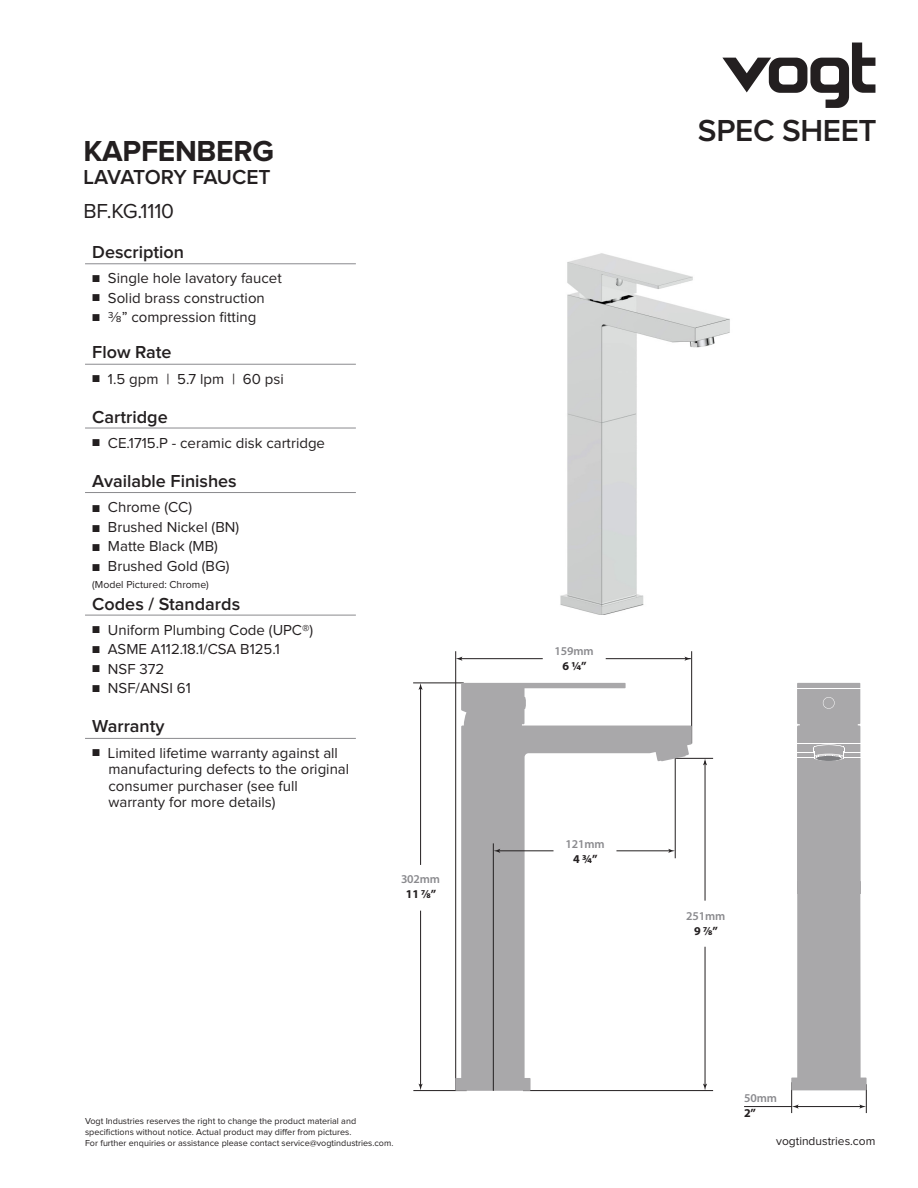
<style>
.page{position:relative;width:918px;height:1188px;background:#fff}
.page>*{position:absolute;margin:0;border:0;box-sizing:border-box;transform-origin:0 0}
.t1{font:600 31.5px "Proxima Nova";letter-spacing:-.01em;color:#231f20}
.t2{font:700 30px "Proxima Nova";letter-spacing:-.01em;color:#231f20}
.t3{font:600 21px "Proxima Nova";letter-spacing:-.02em;color:#231f20}
.t4{font:21px "Proxima Nova";letter-spacing:-.01em;color:#231f20}
.t5{font:600 18px "Proxima Nova";color:#231f20}
.t6{font:15px "Proxima Nova";color:#231f20}
.t7{font:600 12px "Myriad Pro";letter-spacing:-.01em;color:#8a8a8e}
.t8{font:700 12px "Myriad Pro";color:#231f20}
.t9{font:12px "Proxima Nova";color:#231f20}
.t10{font:10.5px "Proxima Nova";color:#231f20}
.t11{font:9px "Proxima Nova";color:#231f20}
.s1{font-size:12px}
</style>
<div class="page">
<hr style="left:523px;top:1090px;width:190px;height:1px;background:#231f20">
<hr style="left:675px;top:758px;width:38px;height:1px;background:#231f20">
<hr style="left:413px;top:1090px;width:54px;height:1px;background:#231f20">
<hr style="left:455px;top:651px;width:1px;height:440px;background:#231f20">
<hr style="left:413px;top:683px;width:51px;height:1px;background:#231f20">
<hr style="left:691px;top:651px;width:1px;height:92px;background:#231f20">
<svg style="left:455px;top:683px;width:237px;height:408px"></svg>
<hr style="left:459px;top:658px;width:84px;height:1px;background:#231f20">
<hr style="left:606px;top:658px;width:85px;height:1px;background:#231f20">
<hr style="left:744px;top:1106px;width:48px;height:1px;background:#231f20">
<svg style="left:791px;top:683px;width:76px;height:430px"></svg>
<hr style="left:705px;top:761px;width:1px;height:140px;background:#231f20">
<hr style="left:493px;top:843px;width:1px;height:248px;background:#231f20">
<hr style="left:616px;top:851px;width:54px;height:1px;background:#231f20">
<hr style="left:498px;top:851px;width:56px;height:1px;background:#231f20">
<hr style="left:705px;top:947px;width:1px;height:139px;background:#231f20">
<svg style="left:456px;top:657px;width:6px;height:4px"></svg>
<svg style="left:685px;top:657px;width:6px;height:4px"></svg>
<svg style="left:419px;top:683px;width:4px;height:7px"></svg>
<svg style="left:494px;top:849px;width:6px;height:4px"></svg>
<svg style="left:668px;top:849px;width:7px;height:4px"></svg>
<svg style="left:419px;top:1084px;width:4px;height:6px"></svg>
<svg style="left:703px;top:1084px;width:4px;height:6px"></svg>
<svg style="left:703px;top:759px;width:4px;height:6px"></svg>
<hr style="left:420px;top:911px;width:1px;height:174px;background:#231f20">
<hr style="left:420px;top:686px;width:1px;height:179px;background:#231f20">
<svg style="left:722px;top:43px;width:153px;height:65px"></svg>
<hr style="left:85px;top:263px;width:271px;height:1px;background:#8a8a8e">
<hr style="left:85px;top:364px;width:271px;height:1px;background:#8a8a8e">
<hr style="left:85px;top:428px;width:271px;height:1px;background:#8a8a8e">
<hr style="left:85px;top:492px;width:271px;height:1px;background:#8a8a8e">
<hr style="left:85px;top:615px;width:271px;height:1px;background:#8a8a8e">
<hr style="left:85px;top:738px;width:271px;height:1px;background:#8a8a8e">
<img style="left:560px;top:253px;width:170px;height:362px">
<p class="t2" style="left:84px;top:138px;width:192px">KAPFENBERG</p>
<p class="t3" style="left:84px;top:167px;width:189px">LAVATORY FAUCET</p>
<p class="t4" style="left:84px;top:202px;width:92px">BF.KG.1110</p>
<p class="t5" style="left:92px;top:244px;width:93px">Description</p>
<p class="t6" style="left:92px;top:272px;width:191px"><span class="s1">■</span> Single hole lavatory faucet</p>
<p class="t6" style="left:92px;top:291px;width:174px"><span class="s1">■</span> Solid brass construction</p>
<p class="t6" style="left:92px;top:311px;width:166px"><span class="s1">■</span> 3/8” compression fitting</p>
<p class="t5" style="left:92px;top:344px;width:81px">Flow Rate</p>
<p class="t6" style="left:92px;top:372px;width:193px"><span class="s1">■</span> 1.5 gpm | 5.7 lpm | 60 psi</p>
<p class="t5" style="left:92px;top:408px;width:77px">Cartridge</p>
<p class="t6" style="left:92px;top:436px;width:234px"><span class="s1">■</span> CE.1715.P - ceramic disk cartridge</p>
<p class="t5" style="left:92px;top:473px;width:146px">Available Finishes</p>
<p class="t6" style="left:92px;top:500px;width:101px"><span class="s1">■</span> Chrome (CC)</p>
<p class="t6" style="left:92px;top:520px;width:148px"><span class="s1">■</span> Brushed Nickel (BN)</p>
<p class="t6" style="left:92px;top:539px;width:127px"><span class="s1">■</span> Matte Black (MB)</p>
<p class="t6" style="left:92px;top:554px;width:139px"><span class="s1">■</span> Brushed Gold (BG)</p>
<p class="t10" style="left:92px;top:579px;width:118px">(Model Pictured: Chrome)</p>
<p class="t5" style="left:92px;top:595px;width:149px">Codes / Standards</p>
<p class="t6" style="left:92px;top:623px;width:223px"><span class="s1">■</span> Uniform Plumbing Code (UPC®)</p>
<p class="t6" style="left:92px;top:643px;width:189px"><span class="s1">■</span> ASME A112.18.1/CSA B125.1</p>
<p class="t6" style="left:92px;top:662px;width:74px"><span class="s1">■</span> NSF 372</p>
<p class="t6" style="left:92px;top:682px;width:100px"><span class="s1">■</span> NSF/ANSI 61</p>
<p class="t5" style="left:92px;top:718px;width:74px">Warranty</p>
<p class="t6" style="left:92px;top:746px;width:247px"><span class="s1">■</span> Limited lifetime warranty against all</p>
<p class="t6" style="left:108px;top:762px;width:242px">manufacturing defects to the original</p>
<p class="t6" style="left:108px;top:779px;width:191px">consumer purchaser (see full</p>
<p class="t6" style="left:108px;top:795px;width:169px">warranty for more details)</p>
<p class="t7" style="left:401px;top:872px;width:41px">302mm</p>
<p class="t8" style="left:406px;top:886px;width:32px">11 7/8”</p>
<p class="t11" style="left:85px;top:1117px;width:273px">Vogt Industries reserves the right to change the product material and</p>
<p class="t11" style="left:85px;top:1128px;width:268px">specifictions without notice. Actual product may differ from pictures.</p>
<p class="t11" style="left:85px;top:1139px;width:310px">For further enquiries or assistance please contact service@vogtindustries.com.</p>
<p class="t1" style="left:698px;top:116px;width:180px">SPEC SHEET</p>
<p class="t7" style="left:555px;top:644px;width:41px">159mm</p>
<p class="t8" style="left:563px;top:658px;width:26px">6 1/4”</p>
<p class="t7" style="left:565px;top:836px;width:41px">121mm</p>
<p class="t8" style="left:573px;top:851px;width:26px">4 3/4”</p>
<p class="t7" style="left:686px;top:909px;width:41px">251mm</p>
<p class="t8" style="left:694px;top:923px;width:25px">9 7/8”</p>
<p class="t7" style="left:744px;top:1091px;width:34px">50mm</p>
<p class="t8" style="left:744px;top:1106px;width:13px">2”</p>
<p class="t9" style="left:776px;top:1136px;width:101px">vogtindustries.com</p>
</div>
